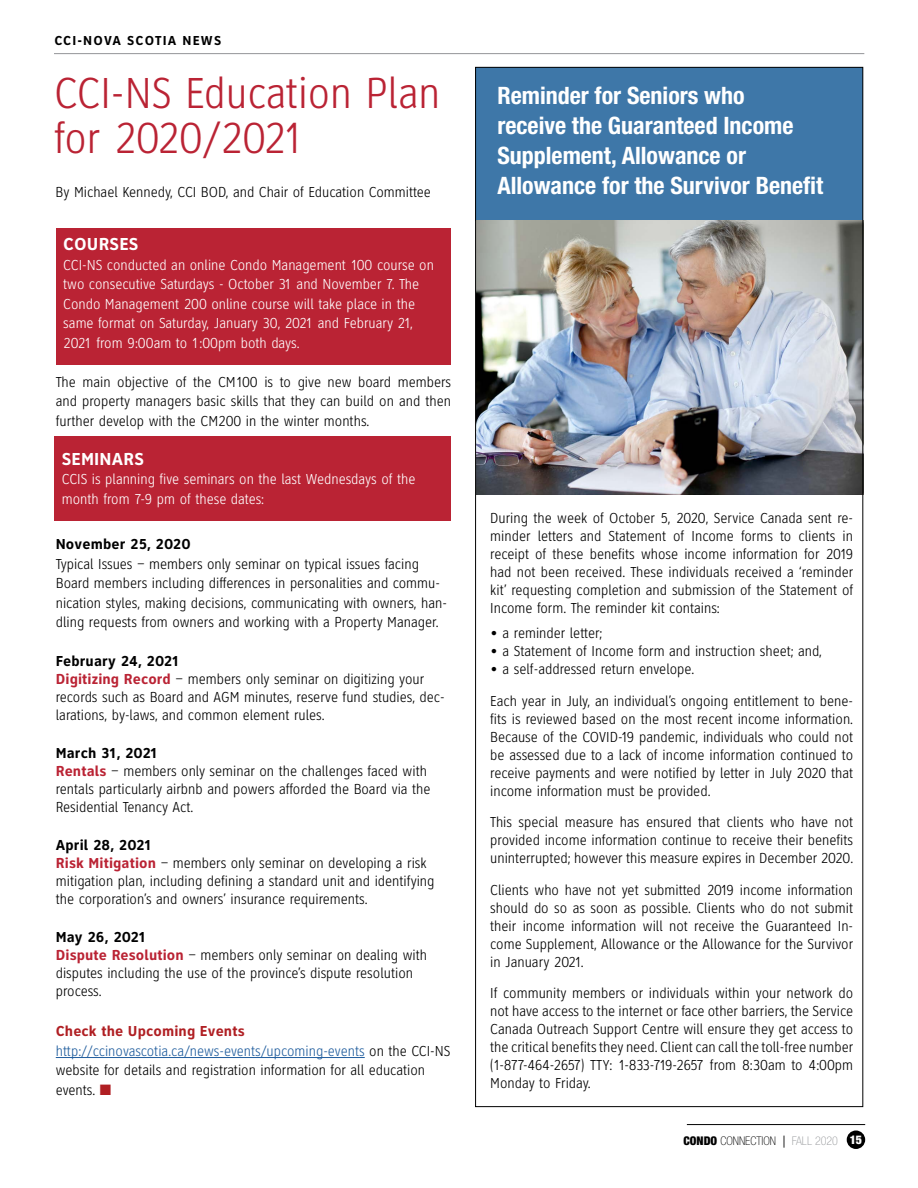
<style>
.page{position:relative;width:918px;height:1188px;background:#fff}
.page>*{position:absolute;margin:0;border:0;box-sizing:border-box;transform-origin:0 0}
.t1{font:300 45px/45px "Clearview One Cn";color:#ba2334}
.t2{font:700 condensed 24px/30px "Helvetica Neue";color:#fff}
.t3{font:700 18px "Clearview One Cn";color:#fff}
.t4{font:300 15px/18px "Clearview One Cn";color:#000}
.t5{font:300 15px/19.5px "Clearview One Cn";color:#fff}
.t6{font:700 15px "Clearview One Cn";color:#000}
.t7{font:700 13.5px "Clearview One Cn";letter-spacing:.075em;color:#000}
.t8{font:100 condensed 12px "Helvetica Neue";color:#000}
.s1{font-weight:700}
.s2{font-weight:700;color:#ba2334}
.s3{font-weight:700;color:#b01f23}
.s4{color:#215e9e}
.s5{color:#b01f23}
.s6{font-weight:900}
.s7{font-weight:400;font-stretch:normal}
.s8{color:#939598}
.s9{font-weight:900;color:#fff}
</style>
<div class="page">
<hr style="left:687px;top:1124px;width:178px;height:1px;background:#000">
<div style="left:847px;top:1131px;width:18px;height:18px;background:#000;border-radius:50%"></div>
<div style="left:54px;top:437px;width:397px;height:84px;background:#ba2334"></div>
<div style="left:56px;top:228px;width:395px;height:136px;background:#ba2334"></div>
<hr style="left:56px;top:1057px;width:309px;height:1px;background:#215e9e">
<hr style="left:54px;top:53px;width:810px;height:1px;background:#939598">
<div style="left:475px;top:67px;width:387px;height:153px;background:#3e77a8"></div>
<img style="left:477px;top:220px;width:384px;height:274px">
<p class="t7" style="left:54px;top:32px;width:169px">CCI-NOVA SCOTIA NEWS</p>
<h1 class="t1" style="left:54px;top:70px;width:388px">CCI-NS Education Plan for 2020/2021</h1>
<p class="t4" style="left:56px;top:183px;width:377px">By Michael Kennedy, CCI BOD, and Chair of Education Committee</p>
<p class="t3" style="left:63px;top:233px;width:77px">COURSES</p>
<p class="t5" style="left:63px;top:255px;width:372px">CCI-NS conducted an online Condo Management 100 course on two consecutive Saturdays - October 31 and November 7. The Condo Management 200 online course will take place in the same format on Saturday, January 30, 2021 and February 21, 2021 from 9:00am to 1:00pm both days.</p>
<p class="t4" style="left:56px;top:372px;width:397px;line-height:19.5px;text-align:justify">The main objective of the CM100 is to give new board members and property managers basic skills that they can build on and then further develop with the CM200 in the winter months.</p>
<p class="t3" style="left:62px;top:447px;width:84px">SEMINARS</p>
<p class="t5" style="left:62px;top:469px;width:355px">CCIS is planning five seminars on the last Wednesdays of the month from 7-9 pm of these dates:</p>
<p class="t6" style="left:56px;top:535px;width:136px">November 25, 2020</p>
<p class="t4" style="left:56px;top:554px;width:393px;line-height:19.5px">Typical Issues – members only seminar on typical issues facing Board members including differences in personalities and commu&shy;nication styles, making decisions, communicating with owners, han&shy;dling requests from owners and working with a Property Manager.</p>
<p class="t4" style="left:56px;top:652px;width:391px"><span class="s1">February 24, 2021<br></span><span class="s2">Digitizing Record</span> – members only seminar on digitizing your records such as Board and AGM minutes, reserve fund studies, dec&shy;larations, by-laws, and common element rules.</p>
<p class="t4" style="left:56px;top:744px;width:376px"><span class="s1">March 31, 2021<br></span><span class="s2">Rentals</span> – members only seminar on the challenges faced with rentals particularly airbnb and powers afforded the Board via the Residential Tenancy Act.</p>
<p class="t4" style="left:56px;top:836px;width:380px"><span class="s1">April 28, 2021<br></span><span class="s2">Risk Mitigation</span> – members only seminar on developing a risk mitigation plan, including defining a standard unit and identifying the corporation’s and owners’ insurance requirements.</p>
<p class="t4" style="left:56px;top:928px;width:373px"><span class="s1">May 26, 2021<br></span><span class="s2">Dispute Resolution</span> – members only seminar on dealing with disputes including the use of the province’s dispute resolution process.</p>
<p class="t4" style="left:56px;top:1021px;width:396px;line-height:19.5px"><span class="s3">Check the Upcoming Events </span><span class="s4">http://ccinovascotia.ca/news-events/upcoming-events</span> on the CCI-NS website for details and registration information for all education events. <span class="s5">■</span></p>
<h2 class="t2" style="left:497px;top:80px;width:327px">Reminder for Seniors who<br>receive the Guaranteed Income<br>Supplement, Allowance or<br>Allowance for the Survivor Benefit</h2>
<p class="t4" style="left:490px;top:509px;width:364px;text-align:justify">During the week of October 5, 2020, Service Canada sent re&shy;minder letters and Statement of Income forms to clients in receipt of these benefits whose income information for 2019 had not been received. These individuals received a ‘reminder kit’ requesting completion and submission of the Statement of Income form. The reminder kit contains:</p>
<p class="t4" style="left:490px;top:624px;width:114px">• a reminder letter;</p>
<p class="t4" style="left:490px;top:642px;width:333px">• a Statement of Income form and instruction sheet; and,</p>
<p class="t4" style="left:490px;top:653px;width:364px;line-height:31.5px">• a self-addressed return envelope.<br>Each year in July, an individual’s ongoing entitlement to bene-</p>
<p class="t4" style="left:490px;top:710px;width:365px;text-align:justify">fits is reviewed based on the most recent income information.<br>Because of the COVID-19 pandemic, individuals who could not be assessed due to a lack of income information continued to receive payments and were notified by letter in July 2020 that income information must be provided.</p>
<p class="t4" style="left:490px;top:813px;width:364px;text-align:justify">This special measure has ensured that clients who have not provided income information continue to receive their benefits uninterrupted; however this measure expires in December 2020.</p>
<p class="t4" style="left:490px;top:881px;width:364px;text-align:justify">Clients who have not yet submitted 2019 income information should do so as soon as possible. Clients who do not submit their income information will not receive the Guaranteed In&shy;come Supplement, Allowance or the Allowance for the Survivor in January 2021.</p>
<p class="t4" style="left:490px;top:984px;width:365px;text-align:justify">If community members or individuals within your network do not have access to the internet or face other barriers, the Service Canada Outreach Support Centre will ensure they get access to the critical benefits they need. Client can call the toll-free number (1-877-464-2657) TTY: 1-833-719-2657 from 8:30am to 4:00pm Monday to Friday.</p>
<p class="t8" style="left:684px;top:1134px;width:180px"><span class="s6">CONDO</span> CONNECTION <span class="s7">|</span> <span class="s8">FALL 2020</span> <span class="s9">15</span></p>
</div>
